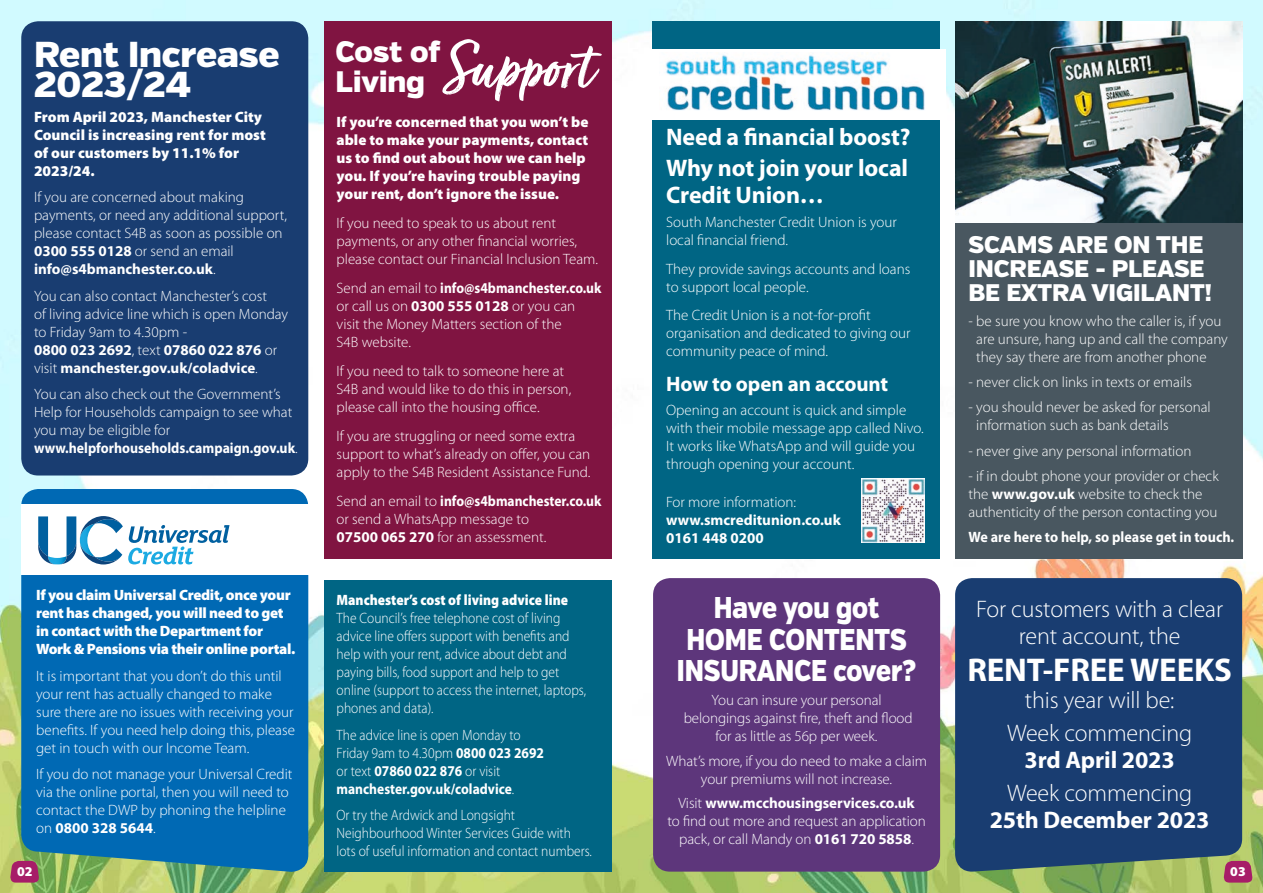
<style>
.page{position:relative;width:1263px;height:893px;background:#fff}
.page>*{position:absolute;margin:0;border:0;box-sizing:border-box;transform-origin:0 0}
.t1{font:700 72.15px "Turbinado";color:#fff}
.t2{font:900 36px/30px "Verb";letter-spacing:-.005em;color:#fff}
.t3{font:700 33px "Myriad Pro";letter-spacing:-.005em;color:#fff}
.t4{font:900 30px/31.5px "Verb";letter-spacing:-.005em;color:#fff;text-align:center;scale:.85 1}
.t5{font:900 29.55px/29.7px "Verb";color:#fff}
.t6{font:300 24px/27px "Myriad Pro";letter-spacing:-.005em;color:#fff;text-align:center}
.t7{font:700 24px/30.5px "Myriad Pro";letter-spacing:-.005em;color:#fff}
.t8{font:900 24px/24px "Verb";letter-spacing:-.005em;color:#fff}
.t9{font:700 21px "Myriad Pro";letter-spacing:-.005em;color:#fff}
.t10{font:300 15px/18px "Myriad Pro";color:#fff}
.t11{font:300 15px/18px "Myriad Pro";color:#fff;scale:.9 1}
.t12{font:900 15px/18px "Myriad Pro";color:#fff}
.t13{font:900 15px/18px "Myriad Pro";letter-spacing:-.02em;color:#fff}
.t14{font:700 15px "Myriad Pro";color:#fff;scale:.94 1}
.t15{font:700 15px/18px "Myriad Pro";color:#fff}
.t16{font:900 15px "Myriad Pro";color:#fff;scale:.9 1}
.t17{font:900 13.5px "Myriad Pro";color:#fff}
.s1{font-weight:700}
</style>
<div class="page">
<img style="left:0;top:0;width:1263px;height:893px">
<div style="left:324px;top:21px;width:287px;height:538px;background:#801441"></div>
<div style="left:21px;top:489px;width:287px;height:383px;background:#0069b4"></div>
<div style="left:21px;top:504px;width:287px;height:71px;background:#fff"></div>
<div style="left:653px;top:21px;width:287px;height:537px;background:#006584"></div>
<div style="left:955px;top:21px;width:287px;height:537px;background:#495760"></div>
<img style="left:955px;top:21px;width:287px;height:202px">
<div style="left:21px;top:21px;width:287px;height:454px;background:#193d71;border-radius:17px"></div>
<div style="left:324px;top:581px;width:287px;height:291px;background:#006584"></div>
<svg style="left:1223px;top:861px;width:30px;height:22px"></svg>
<svg style="left:10px;top:861px;width:30px;height:22px"></svg>
<div style="left:648px;top:49px;width:297px;height:70px;background:#fff"></div>
<img style="left:665px;top:54px;width:260px;height:57px">
<img style="left:861px;top:479px;width:64px;height:63px">
<div style="left:955px;top:578px;width:287px;height:294px;background:#193d71"></div>
<div style="left:653px;top:578px;width:287px;height:294px;background:#5d367b;border-radius:17px"></div>
<svg style="left:38px;top:516px;width:192px;height:48px"></svg>
<h2 class="t2" style="left:34px;top:40px;width:247px">Rent Increase<br>2023/24</h2>
<p class="t12" style="left:34px;top:108px;width:233px">From April 2023, Manchester City<br>Council is increasing rent for most of our customers by 11.1% for<br>2023/24.</p>
<p class="t10" style="left:34px;top:188px;width:254px">If you are concerned about making payments, or need any additional support, please contact S4B as soon as possible on <span class="s1">0300 555 0128</span> or send an email <span class="s1">info@s4bmanchester.co.uk</span>.</p>
<p class="t10" style="left:34px;top:287px;width:256px">You can also contact Manchester’s cost<br>of living advice line which is open Monday to Friday 9am to 4.30pm -<br><span class="s1">0800 023 2692</span>, text <span class="s1">07860 022 876</span> or visit <span class="s1">manchester.gov.uk/coladvice</span>.</p>
<p class="t10" style="left:34px;top:385px;width:265px">You can also check out the Government’s Help for Households campaign to see what you may be eligible for <span class="s1">www.helpforhouseholds.campaign.gov.uk</span>.</p>
<p class="t13" style="left:36px;top:586px;width:261px">If you claim Universal Credit, once your rent has changed, you will need to get in contact with the Department for Work &amp; Pensions via their online portal.</p>
<p class="t10" style="left:36px;top:667px;width:260px">It is important that you don’t do this until your rent has actually changed to make sure there are no issues with receiving your benefits. If you need help doing this, please get in touch with our Income Team.</p>
<p class="t10" style="left:36px;top:765px;width:258px">If you do not manage your Universal Credit via the online portal, then you will need to contact the DWP by phoning the helpline on <span class="s1">0800 328 5644</span>.</p>
<h3 class="t5" style="left:336px;top:38px;width:106px">Cost of<br>Living</h3>
<h1 class="t1" style="left:442px;top:30px;width:152px">Support</h1>
<p class="t12" style="left:337px;top:113px;width:253px">If you’re concerned that you won’t be able to make your payments, contact us to find out about how we can help you. If you’re having trouble paying your rent, don’t ignore the issue.</p>
<p class="t10" style="left:337px;top:214px;width:263px">If you need to speak to us about rent payments, or any other financial worries, please contact our Financial Inclusion Team.</p>
<p class="t10" style="left:337px;top:279px;width:266px">Send an email to <span class="s1">info@s4bmanchester.co.uk </span>or call us on <span class="s1">0300 555 0128</span> or you can visit the Money Matters section of the<br>S4B website.</p>
<p class="t10" style="left:337px;top:362px;width:236px">If you need to talk to someone here at<br>S4B and would like to do this in person, please call into the housing office.</p>
<p class="t10" style="left:337px;top:427px;width:255px">If you are struggling or need some extra support to what’s already on offer, you can apply to the S4B Resident Assistance Fund.</p>
<p class="t10" style="left:337px;top:492px;width:266px">Send an email to <span class="s1">info@s4bmanchester.co.uk </span>or send a WhatsApp message to<br><span class="s1">07500 065 270</span> for an assessment.</p>
<p class="t16" style="left:337px;top:592px;width:259px">Manchester’s cost of living advice line</p>
<p class="t11" style="left:337px;top:610px;width:279px">The Council’s free telephone cost of living advice line offers support with benefits and help with your rent, advice about debt and paying bills, food support and help to get online (support to access the internet, laptops, phones and data).</p>
<p class="t11" style="left:337px;top:726px;width:232px">The advice line is open Monday to<br>Friday 9am to 4.30pm <span class="s1">0800 023 2692 </span>or text <span class="s1">07860 022 876</span> or visit <span class="s1">manchester.gov.uk/coladvice</span>.</p>
<p class="t11" style="left:337px;top:807px;width:285px">Or try the Ardwick and Longsight<br>Neighbourhood Winter Services Guide with lots of useful information and contact numbers.</p>
<h3 class="t7" style="left:666px;top:122px;width:246px">Need a financial boost?<br>Why not join your local</h3>
<h3 class="t7" style="left:666px;top:180px;width:159px">Credit Union…</h3>
<p class="t10" style="left:666px;top:213px;width:232px">South Manchester Credit Union is your local financial friend.</p>
<p class="t10" style="left:666px;top:260px;width:246px">They provide savings accounts and loans to support local people.</p>
<p class="t10" style="left:666px;top:306px;width:246px">The Credit Union is a not-for-profit organisation and dedicated to giving our community peace of mind.</p>
<h3 class="t9" style="left:666px;top:372px;width:224px">How to open an account</h3>
<p class="t10" style="left:666px;top:401px;width:259px">Opening an account is quick and simple with their mobile message app called Nivo.<br>It works like WhatsApp and will guide you through opening your account.</p>
<p class="t10" style="left:666px;top:493px;width:132px">For more information:</p>
<p class="t15" style="left:666px;top:511px;width:176px">www.smcreditunion.co.uk<br>0161 448 0200</p>
<h3 class="t4" style="left:677px;top:593px;width:283px">Have you got<br>HOME CONTENTS<br>INSURANCE cover?</h3>
<p class="t10" style="left:684px;top:692px;width:230px;text-align:center">You can insure your personal belongings against fire, theft and flood for as little as 56p per week.</p>
<p class="t10" style="left:666px;top:752px;width:262px;text-align:center">What’s more, if you do need to make a claim your premiums will not increase.</p>
<p class="t10" style="left:667px;top:794px;width:260px;text-align:center">Visit <span class="s1">www.mcchousingservices.co.uk<br></span>to find out more and request an application pack, or call Mandy on <span class="s1">0161 720 5858</span>.</p>
<h3 class="t8" style="left:968px;top:233px;width:245px">SCAMS ARE ON THE<br>INCREASE - PLEASE<br>BE EXTRA VIGILANT!</h3>
<p class="t10" style="left:976px;top:312px;width:253px;text-indent:-8px">- be sure you know who the caller is, if you are unsure, hang up and call the company they say there are from another phone</p>
<p class="t10" style="left:968px;top:373px;width:225px">- never click on links in texts or emails</p>
<p class="t10" style="left:976px;top:399px;width:236px;text-indent:-8px">- you should never be asked for personal information such as bank details</p>
<p class="t10" style="left:968px;top:442px;width:224px">- never give any personal information</p>
<p class="t10" style="left:968px;top:467px;width:252px">- if in doubt phone your provider or check the <span class="s1">www.gov.uk</span> website to check the authenticity of the person contacting you</p>
<p class="t14" style="left:968px;top:529px;width:284px">We are here to help, so please get in touch.</p>
<h3 class="t6" style="left:976px;top:596px;width:248px">For customers with a clear rent account, the</h3>
<h3 class="t3" style="left:967px;top:651px;width:266px">RENT-FREE WEEKS</h3>
<h3 class="t6" style="left:1007px;top:683px;width:186px;line-height:33.5px">this year will be:<br>Week commencing</h3>
<h3 class="t7" style="left:1024px;top:745px;width:152px">3rd April 2023</h3>
<h3 class="t6" style="left:1007px;top:780px;width:186px">Week commencing</h3>
<h3 class="t7" style="left:990px;top:805px;width:221px">25th December 2023</h3>
<p class="t17" style="left:17px;top:864px;width:17px">02</p>
<p class="t17" style="left:1230px;top:864px;width:17px">03</p>
</div>
